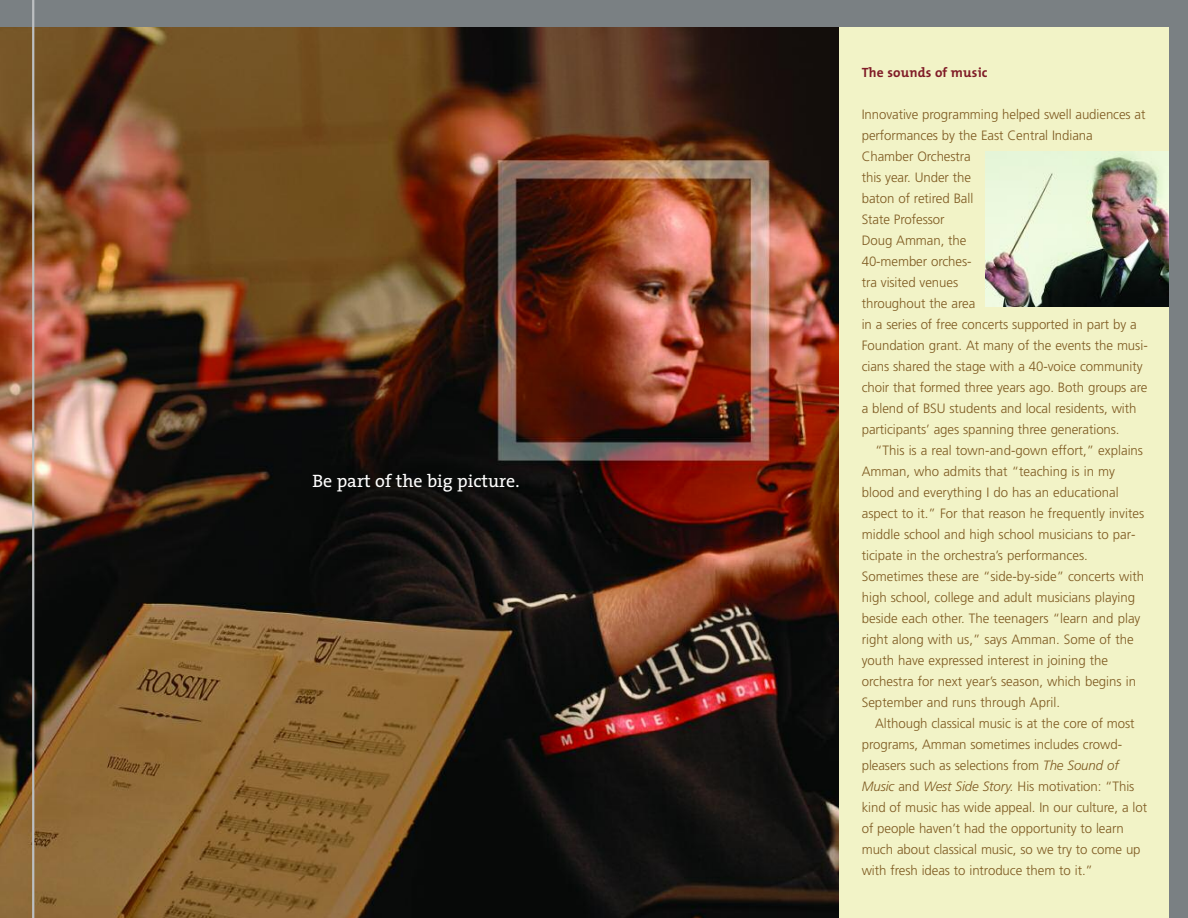
<style>
.page{position:relative;width:1188px;height:918px;background:#7a8083}
.page>*{position:absolute;margin:0;border:0;box-sizing:border-box;transform-origin:0 0}
.t1{font:18px "The Serif";color:#fff}
.t2{font:300 13.5px/21px "Frutiger";letter-spacing:-.005em;color:#7e5a21}
.t3{font:700 13.5px "The Mix";letter-spacing:.01em;color:#801c27}
.s1{font-style:italic}
</style>
<div class="page">
<img style="left:0;top:27px;width:839px;height:891px">
<div style="left:839px;top:27px;width:330px;height:891px;background:#f2f3c7"></div>
<img style="left:986px;top:152px;width:183px;height:154px">
<hr style="left:32px;top:0;width:2px;height:918px;background:#bcbfc1">
<h1 class="t1" style="left:312px;top:475px;width:208px">Be part of the big picture.</h1>
<p class="t3" style="left:862px;top:67px;width:127px">The sounds of music</p>
<p class="t2" style="left:862px;top:104px;width:288px">Innovative programming helped swell audiences at performances by the East Central Indiana Chamber Orchestra<br>this year. Under the<br>baton of retired Ball<br>State Professor<br>Doug Amman, the<br>40-member orches-<br>tra visited venues<br>throughout the area<br>in a series of free concerts supported in part by a Foundation grant. At many of the events the musi&shy;cians shared the stage with a 40-voice community choir that formed three years ago. Both groups are a blend of BSU students and local residents, with participants’ ages spanning three generations.</p>
<p class="t2" style="left:862px;top:440px;width:284px;text-indent:14px">“This is a real town-and-gown effort,” explains Amman, who admits that “teaching is in my blood and everything I do has an educational aspect to it.” For that reason he frequently invites middle school and high school musicians to par&shy;ticipate in the orchestra’s performances.<br>Sometimes these are “side-by-side” concerts with high school, college and adult musicians playing beside each other. The teenagers “learn and play right along with us,” says Amman. Some of the youth have expressed interest in joining the orchestra for next year’s season, which begins in September and runs through April.</p>
<p class="t2" style="left:862px;top:713px;width:287px;text-indent:14px">Although classical music is at the core of most programs, Amman sometimes includes crowd&shy;pleasers such as selections from <span class="s1">The Sound of Music</span> and <span class="s1">West Side Story.</span> His motivation: “This kind of music has wide appeal. In our culture, a lot of people haven’t had the opportunity to learn much about classical music, so we try to come up with fresh ideas to introduce them to it.”</p>
</div>
